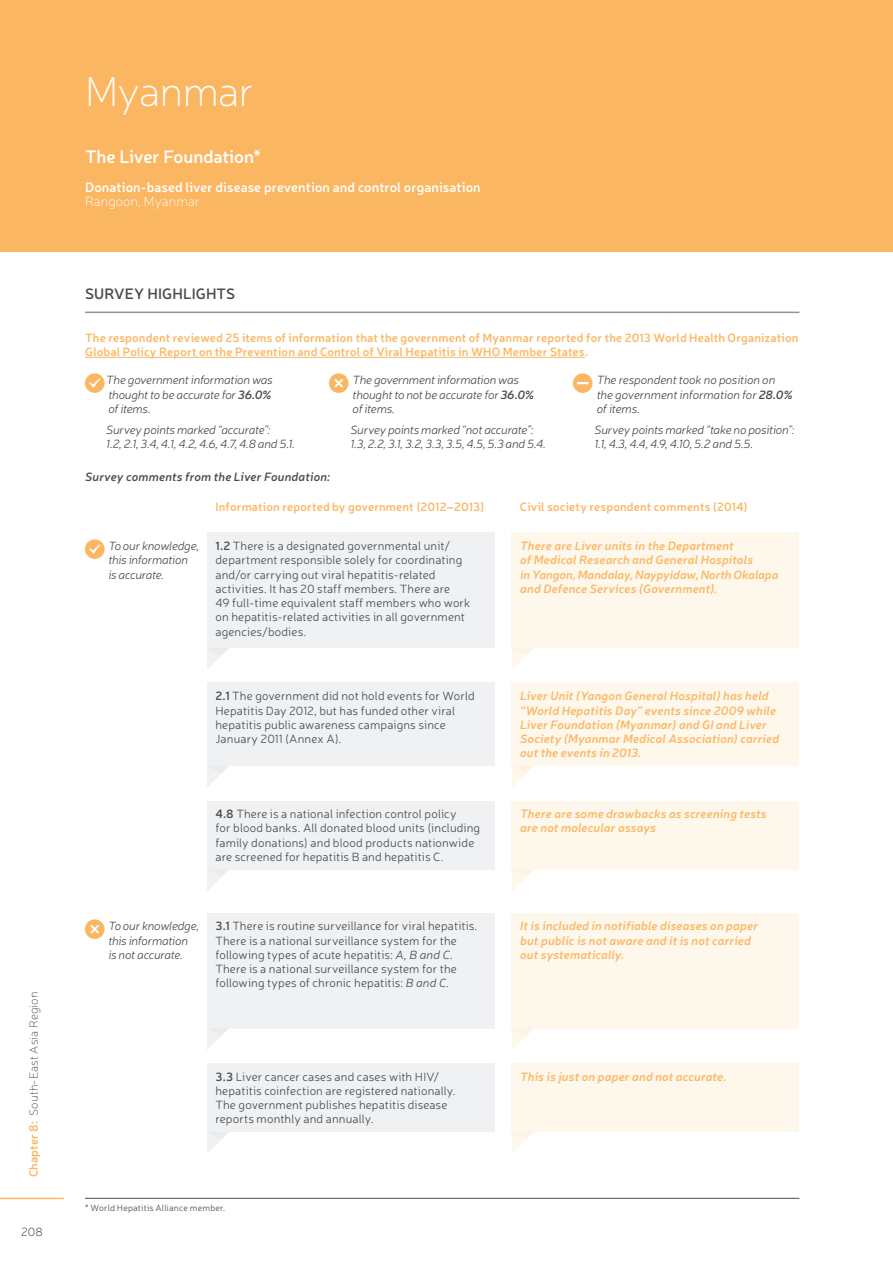
<style>
.page{position:relative;width:893px;height:1263px;background:#fff}
.page>*{position:absolute;margin:0;border:0;box-sizing:border-box;transform-origin:0 0}
.Header_-_Country__L{font:100 42px "Neris";letter-spacing:-.015em;color:#fff}
.Header_-_Report_NAME{font:600 18px "Neris";letter-spacing:-.005em;color:#fff}
.Body_Copy_-_Survey_H{font:600 15px "Neris";letter-spacing:.01em;color:#4b4c4d}
.Header_-_Report_TYPE{font:600 13.5px "Neris";letter-spacing:.01em;color:#fff}
.Header_-_Report_LOCA{font:100 13.5px "Neris";letter-spacing:.01em;color:#fff}
.Bubble_-_Government{font:300 12px/14.2px "Neris";letter-spacing:.01em;color:#4b4c4d}
.Bubble_-_Response{font:italic 600 12px/14.2px "Neris";letter-spacing:.01em;color:#fbb662}
.Report_Table_2nd_par{font:italic 300 12px/14.4px "Neris";letter-spacing:-.02em;color:#4b4c4d}
.Body_Copy_-_Intro{font:600 12px/14.2px "Neris";letter-spacing:.015em;color:#fbb662}
.Body_Copy{font:600 12px "Neris";letter-spacing:.015em;color:#fbb662}
.Subhead_-_2nd{font:italic 600 12px "Neris";letter-spacing:.015em;color:#4b4c4d}
.t1{font:100 12px "Neris";letter-spacing:.01em;color:#4b4c4d}
.t2{font:100 12px "Neris";color:#231f20}
.Footnote_Sources{font:300 9px "Neris";letter-spacing:.02em;color:#4b4c4d}
.s1{font-weight:600;color:#fbb662}
.s2{font-weight:600}
.s3{font-style:italic}
</style>
<div class="page">
<div style="left:0;top:0;width:893px;height:252px;background:#fbb662"></div>
<div style="left:207px;top:683px;width:288px;height:83px;background:#f0f1f3"></div>
<div style="left:512px;top:683px;width:287px;height:83px;background:#fef7ec"></div>
<svg style="left:207px;top:766px;width:22px;height:21px"></svg>
<svg style="left:512px;top:766px;width:21px;height:21px"></svg>
<div style="left:207px;top:801px;width:288px;height:68px;background:#f0f1f3"></div>
<div style="left:512px;top:801px;width:287px;height:68px;background:#fef7ec"></div>
<svg style="left:207px;top:869px;width:22px;height:22px"></svg>
<svg style="left:512px;top:869px;width:22px;height:22px"></svg>
<div style="left:207px;top:532px;width:288px;height:116px;background:#f0f1f3"></div>
<div style="left:512px;top:532px;width:287px;height:116px;background:#fef7ec"></div>
<svg style="left:207px;top:648px;width:22px;height:21px"></svg>
<svg style="left:512px;top:648px;width:22px;height:21px"></svg>
<div style="left:207px;top:1063px;width:288px;height:69px;background:#f0f1f3"></div>
<div style="left:512px;top:1063px;width:287px;height:69px;background:#fef7ec"></div>
<svg style="left:207px;top:1132px;width:22px;height:21px"></svg>
<svg style="left:512px;top:1132px;width:21px;height:21px"></svg>
<div style="left:207px;top:913px;width:288px;height:115px;background:#f0f1f3"></div>
<div style="left:512px;top:913px;width:287px;height:115px;background:#fef7ec"></div>
<svg style="left:207px;top:1028px;width:22px;height:22px"></svg>
<svg style="left:512px;top:1028px;width:22px;height:22px"></svg>
<hr style="left:85px;top:312px;width:714px;height:1px;background:#8f959d">
<hr style="left:85px;top:357px;width:500px;height:1px;background:#fbb662">
<hr style="left:85px;top:1198px;width:714px;height:1px;background:#4b4c4d">
<hr style="left:0;top:1198px;width:64px;height:1px;background:#fbb662">
<p class="t1" style="left:26px;top:1177px;width:187px;rotate:-90deg"><span class="s1">Chapter 8:</span> South-East Asia Region</p>
<p class="t2" style="left:21px;top:1224px;width:23px">208</p>
<p class="Header_-_Country__L" style="left:85px;top:66px;width:171px">Myanmar</p>
<p class="Header_-_Report_NAME" style="left:85px;top:145px;width:177px">The Liver Foundation*</p>
<p class="Header_-_Report_TYPE" style="left:85px;top:178px;width:397px">Donation-based liver disease prevention and control organisation</p>
<p class="Header_-_Report_LOCA" style="left:85px;top:193px;width:116px">Rangoon, Myanmar</p>
<p class="Body_Copy_-_Survey_H" style="left:85px;top:283px;width:152px">SURVEY HIGHLIGHTS</p>
<p class="Body_Copy_-_Intro" style="left:85px;top:330px;width:715px">The respondent reviewed 25 items of information that the government of Myanmar reported for the 2013 World Health Organization<br>Global Policy Report on the Prevention and Control of Viral Hepatitis in WHO Member States.</p>
<p class="Report_Table_2nd_par" style="left:106px;top:373px;width:168px;text-align:justify">The government information was thought to be accurate for <span class="s2">36.0% </span>of items.</p>
<p class="Report_Table_2nd_par" style="left:106px;top:422px;width:190px">Survey points marked “accurate”:<br>1.2, 2.1, 3.4, 4.1, 4.2, 4.6, 4.7, 4.8 and 5.1.</p>
<p class="Report_Table_2nd_par" style="left:353px;top:373px;width:183px">The government information was thought to not be accurate for <span class="s2">36.0% </span>of items.</p>
<p class="Report_Table_2nd_par" style="left:350px;top:422px;width:197px">Survey points marked “not accurate”:<br>1.3, 2.2, 3.1, 3.2, 3.3, 3.5, 4.5, 5.3 and 5.4.</p>
<p class="Report_Table_2nd_par" style="left:597px;top:373px;width:198px">The respondent took no position on the government information for <span class="s2">28.0% </span>of items.</p>
<p class="Report_Table_2nd_par" style="left:595px;top:422px;width:201px">Survey points marked “take no position”:<br>1.1, 4.3, 4.4, 4.9, 4.10, 5.2 and 5.5.</p>
<p class="Subhead_-_2nd" style="left:85px;top:468px;width:247px">Survey comments from the Liver Foundation:</p>
<p class="Report_Table_2nd_par" style="left:108px;top:538px;width:92px">To our knowledge, this information is accurate.</p>
<p class="Body_Copy" style="left:215px;top:499px;width:270px">Information reported by government (2012–2013)</p>
<p class="Body_Copy" style="left:520px;top:499px;width:229px">Civil society respondent comments (2014)</p>
<p class="Bubble_-_Government" style="left:215px;top:538px;width:256px"><span class="s2">1.2</span> There is a designated governmental unit/ department responsible solely for coordinating and/or carrying out viral hepatitis-related activities. It has 20 staff members. There are<br>49 full-time equivalent staff members who work on hepatitis-related activities in all government agencies/bodies.</p>
<p class="Bubble_-_Response" style="left:520px;top:538px;width:260px">There are Liver units in the Department<br>of Medical Research and General Hospitals<br>in Yangon, Mandalay, Naypyidaw, North Okalapa and Defence Services (Government).</p>
<p class="Bubble_-_Government" style="left:215px;top:689px;width:261px"><span class="s2">2.1</span> The government did not hold events for World Hepatitis Day 2012, but has funded other viral hepatitis public awareness campaigns since January 2011 (Annex A).</p>
<p class="Bubble_-_Response" style="left:520px;top:688px;width:260px">Liver Unit (Yangon General Hospital) has held “World Hepatitis Day” events since 2009 while Liver Foundation (Myanmar) and GI and Liver Society (Myanmar Medical Association) carried out the events in 2013.</p>
<p class="Bubble_-_Government" style="left:215px;top:806px;width:266px"><span class="s2">4.8</span> There is a national infection control policy<br>for blood banks. All donated blood units (including family donations) and blood products nationwide are screened for hepatitis B and hepatitis C.</p>
<p class="Bubble_-_Response" style="left:520px;top:806px;width:248px">There are some drawbacks as screening tests are not molecular assays</p>
<p class="Report_Table_2nd_par" style="left:108px;top:918px;width:92px">To our knowledge, this information is not accurate.</p>
<p class="Bubble_-_Government" style="left:215px;top:918px;width:263px"><span class="s2">3.1</span> There is routine surveillance for viral hepatitis.<br>There is a national surveillance system for the following types of acute hepatitis: <span class="s3">A, B and C</span>.<br>There is a national surveillance system for the following types of chronic hepatitis: <span class="s3">B and C</span>.</p>
<p class="Bubble_-_Response" style="left:520px;top:918px;width:239px">It is included in notifiable diseases on paper but public is not aware and it is not carried out systematically.</p>
<p class="Bubble_-_Government" style="left:215px;top:1069px;width:242px"><span class="s2">3.3</span> Liver cancer cases and cases with HIV/ hepatitis coinfection are registered nationally.<br>The government publishes hepatitis disease reports monthly and annually.</p>
<p class="Bubble_-_Response" style="left:520px;top:1069px;width:208px">This is just on paper and not accurate.</p>
<p class="Footnote_Sources" style="left:85px;top:1202px;width:142px">* World Hepatitis Alliance member.</p>
</div>
